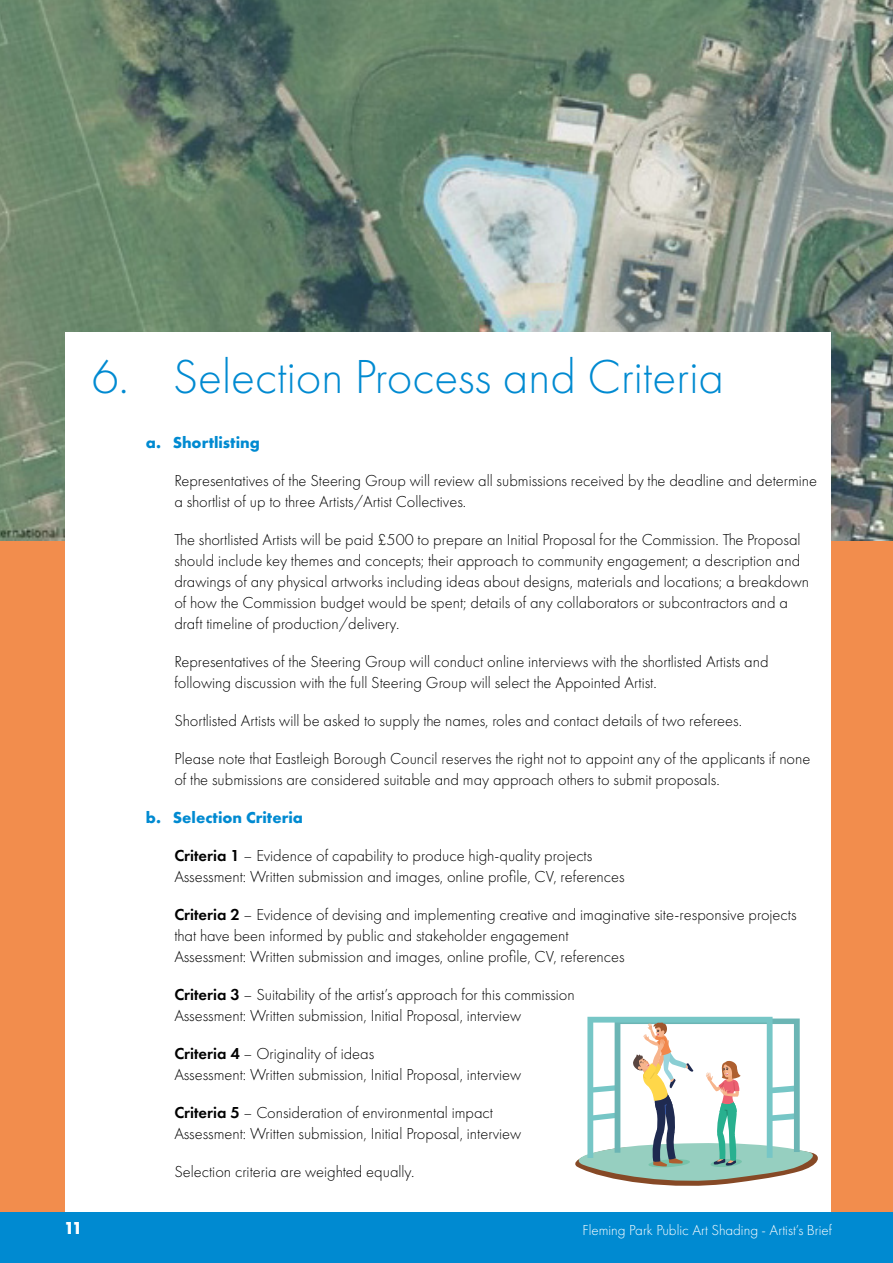
<style>
.page{position:relative;width:893px;height:1263px;background:#fff}
.page>*{position:absolute;margin:0;border:0;box-sizing:border-box;transform-origin:0 0}
.t1{font:300 49.5px "Futura PT";color:#008ad1}
.t2{font:700 18px "Futura PT";color:#fff}
.t3{font:300 16.5px/21px "Futura PT";color:#000}
.t4{font:700 16.5px "Futura PT";color:#008ad1}
.t5{font:300 15px "Futura PT";color:#fff}
.s1{font-weight:600}
</style>
<div class="page">
<div style="left:0;top:528px;width:893px;height:695px;background:#f28d4d"></div>
<img style="left:0;top:0;width:893px;height:540px">
<div style="left:65px;top:332px;width:765px;height:880px;background:#fff"></div>
<svg style="left:575px;top:1017px;width:243px;height:169px"></svg>
<div style="left:0;top:1212px;width:893px;height:51px;background:#008ad1"></div>
<h1 class="t1" style="left:92px;top:348px;width:634px">6. Selection Process and Criteria</h1>
<p class="t4" style="left:146px;top:432px;width:116px">a. Shortlisting</p>
<p class="t3" style="left:174px;top:470px;width:644px">Representatives of the Steering Group will review all submissions received by the deadline and determine a shortlist of up to three Artists/Artist Collectives.</p>
<p class="t3" style="left:174px;top:529px;width:636px">The shortlisted Artists will be paid £500 to prepare an Initial Proposal for the Commission. The Proposal should include key themes and concepts; their approach to community engagement; a description and drawings of any physical artworks including ideas about designs, materials and locations; a breakdown of how the Commission budget would be spent; details of any collaborators or subcontractors and a draft timeline of production/delivery.</p>
<p class="t3" style="left:174px;top:651px;width:596px">Representatives of the Steering Group will conduct online interviews with the shortlisted Artists and following discussion with the full Steering Group will select the Appointed Artist.</p>
<p class="t3" style="left:174px;top:710px;width:569px">Shortlisted Artists will be asked to supply the names, roles and contact details of two referees.</p>
<p class="t3" style="left:174px;top:748px;width:638px">Please note that Eastleigh Borough Council reserves the right not to appoint any of the applicants if none of the submissions are considered suitable and may approach others to submit proposals.</p>
<p class="t4" style="left:146px;top:807px;width:159px">b. Selection Criteria</p>
<p class="t3" style="left:174px;top:845px;width:452px"><span class="s1">Criteria 1</span> – Evidence of capability to produce high-quality projects<br>Assessment: Written submission and images, online profile, CV, references</p>
<p class="t3" style="left:174px;top:904px;width:624px"><span class="s1">Criteria 2</span> – Evidence of devising and implementing creative and imaginative site-responsive projects that have been informed by public and stakeholder engagement<br>Assessment: Written submission and images, online profile, CV, references</p>
<p class="t3" style="left:174px;top:984px;width:402px"><span class="s1">Criteria 3</span> – Suitability of the artist’s approach for this commission<br>Assessment: Written submission, Initial Proposal, interview</p>
<p class="t3" style="left:174px;top:1043px;width:348px"><span class="s1">Criteria 4</span> – Originality of ideas<br>Assessment: Written submission, Initial Proposal, interview</p>
<p class="t3" style="left:174px;top:1102px;width:348px"><span class="s1">Criteria 5</span> – Consideration of environmental impact<br>Assessment: Written submission, Initial Proposal, interview</p>
<p class="t3" style="left:174px;top:1161px;width:242px">Selection criteria are weighted equally.</p>
<p class="t2" style="left:64px;top:1216px;width:20px">11</p>
<p class="t5" style="left:583px;top:1221px;width:251px">Fleming Park Public Art Shading - Artist’s Brief</p>
</div>
